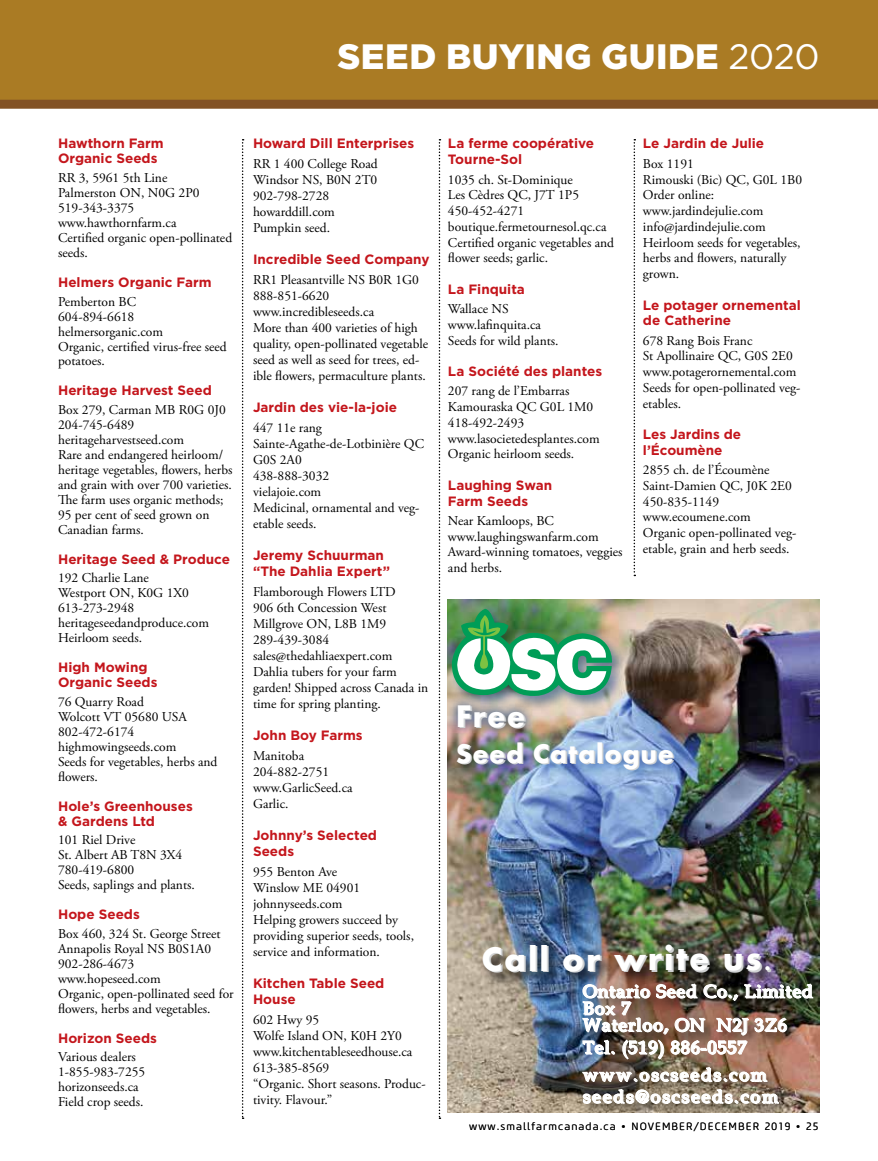
<style>
.page{position:relative;width:878px;height:1161px;background:#fff}
.page>*{position:absolute;margin:0;border:0;box-sizing:border-box;transform-origin:0 0}
.t1{font:700 35.4px "Aharoni";color:#fff}
.t2{font:900 35.25px "Gotham";letter-spacing:.01em;color:#fff}
.t3{font:700 32.55px "Aharoni";color:#fff}
.t4{font:700 28.05px "Aharoni";color:#fff}
.t5{font:17.7px/16.8px "Book Antiqua";letter-spacing:.065em;color:#fff}
.t6{font:17.7px "Book Antiqua";letter-spacing:.12em;color:#fff}
.t7{font:13.5px/15px "Adobe Garamond Pro";color:#000}
.t8{font:700 13.5px/15.8px "Gotham";color:#c4161c}
.t9{font:300 10.5px "Core Sans M35";letter-spacing:.1em;color:#000}
.s1{font-weight:400}
</style>
<div class="page">
<img style="left:447px;top:600px;width:372px;height:513px">
<img style="left:447px;top:719px;width:112px;height:36px">
<img style="left:448px;top:736px;width:321px;height:62px">
<img style="left:447px;top:600px;width:184px;height:119px">
<img style="left:452px;top:609px;width:160px;height:87px">
<img style="left:466px;top:938px;width:353px;height:74px">
<img style="left:571px;top:975px;width:248px;height:106px">
<img style="left:574px;top:1058px;width:245px;height:55px">
<img style="left:582px;top:984px;width:231px;height:120px">
<svg style="left:242px;top:139px;width:1px;height:980px"></svg>
<svg style="left:438px;top:139px;width:2px;height:980px"></svg>
<svg style="left:633px;top:139px;width:2px;height:437px"></svg>
<div style="left:0;top:0;width:878px;height:102px;background:#aa7b24"></div>
<div style="left:0;top:100px;width:878px;height:9px;background:#825224"></div>
<h2 class="t2" style="left:337px;top:32px;width:483px">SEED BUYING GUIDE <span class="s1">2020</span></h2>
<p class="t8" style="left:58px;top:136px;width:107px;line-height:15px">Hawthorn Farm<br>Organic Seeds</p>
<p class="t7" style="left:58px;top:171px;width:176px">RR 3, 5961 5th Line<br>Palmerston ON, N0G 2P0<br>519-343-3375 www.hawthornfarm.ca<br>Certified organic open-pollinated seeds.</p>
<p class="t8" style="left:58px;top:274px;width:155px">Helmers Organic Farm</p>
<p class="t7" style="left:58px;top:294px;width:170px">Pemberton BC<br>604-894-6618 helmersorganic.com<br>Organic, certified virus-free seed potatoes.</p>
<p class="t8" style="left:58px;top:383px;width:155px">Heritage Harvest Seed</p>
<p class="t7" style="left:58px;top:403px;width:176px">Box 279, Carman MB R0G 0J0<br>204-745-6489 heritageharvestseed.com<br>Rare and endangered heirloom/ heritage vegetables, flowers, herbs and grain with over 700 varieties.<br>The farm uses organic methods;<br>95 per cent of seed grown on<br>Canadian farms.</p>
<p class="t8" style="left:58px;top:551px;width:173px">Heritage Seed &amp; Produce</p>
<p class="t7" style="left:58px;top:571px;width:152px">192 Charlie Lane<br>Westport ON, K0G 1X0<br>613-273-2948 heritageseedandproduce.com<br>Heirloom seeds.</p>
<p class="t8" style="left:58px;top:660px;width:101px;line-height:15px">High Mowing<br>Organic Seeds</p>
<p class="t7" style="left:58px;top:695px;width:161px">76 Quarry Road<br>Wolcott VT 05680 USA<br>802-472-6174 highmowingseeds.com<br>Seeds for vegetables, herbs and flowers.</p>
<p class="t8" style="left:58px;top:799px;width:136px;line-height:15px">Hole’s Greenhouses &amp; Gardens Ltd</p>
<p class="t7" style="left:58px;top:833px;width:138px">101 Riel Drive<br>St. Albert AB T8N 3X4<br>780-419-6800<br>Seeds, saplings and plants.</p>
<p class="t8" style="left:58px;top:907px;width:83px">Hope Seeds</p>
<p class="t7" style="left:58px;top:927px;width:177px">Box 460, 324 St. George Street<br>Annapolis Royal NS B0S1A0<br>902-286-4673 www.hopeseed.com<br>Organic, open-pollinated seed for flowers, herbs and vegetables.</p>
<p class="t8" style="left:58px;top:1030px;width:100px">Horizon Seeds</p>
<p class="t7" style="left:58px;top:1050px;width:89px">Various dealers<br>1-855-983-7255 horizonseeds.ca<br>Field crop seeds.</p>
<p class="t8" style="left:253px;top:136px;width:163px">Howard Dill Enterprises</p>
<p class="t7" style="left:253px;top:156px;width:126px;line-height:16px">RR 1 400 College Road<br>Windsor NS, B0N 2T0<br>902-798-2728 howarddill.com<br>Pumpkin seed.</p>
<p class="t8" style="left:253px;top:252px;width:178px">Incredible Seed Company</p>
<p class="t7" style="left:253px;top:272px;width:177px;line-height:16px">RR1 Pleasantville NS B0R 1G0<br>888-851-6620 www.incredibleseeds.ca<br>More than 400 varieties of high quality, open-pollinated vegetable seed as well as seed for trees, ed&shy;ible flowers, permaculture plants.</p>
<p class="t8" style="left:253px;top:400px;width:145px">Jardin des vie-la-joie</p>
<p class="t7" style="left:253px;top:420px;width:172px;line-height:16px">447 11e rang<br>Sainte-Agathe-de-Lotbinière QC<br>G0S 2A0<br>438-888-3032<br>vielajoie.com<br>Medicinal, ornamental and veg&shy;etable seeds.</p>
<p class="t8" style="left:253px;top:547px;width:138px">Jeremy Schuurman “The Dahlia Expert”</p>
<p class="t7" style="left:253px;top:584px;width:177px;line-height:16px">Flamborough Flowers LTD<br>906 6th Concession West<br>Millgrove ON, L8B 1M9<br>289-439-3084 sales@thedahliaexpert.com<br>Dahlia tubers for your farm garden! Shipped across Canada in time for spring planting.</p>
<p class="t8" style="left:253px;top:728px;width:111px">John Boy Farms</p>
<p class="t7" style="left:253px;top:748px;width:101px;line-height:16px">Manitoba<br>204-882-2751 www.GarlicSeed.ca<br>Garlic.</p>
<p class="t8" style="left:253px;top:827px;width:125px">Johnny’s Selected<br>Seeds</p>
<p class="t7" style="left:253px;top:864px;width:162px;line-height:16px">955 Benton Ave<br>Winslow ME 04901 johnnyseeds.com<br>Helping growers succeed by providing superior seeds, tools, service and information.</p>
<p class="t8" style="left:253px;top:975px;width:133px">Kitchen Table Seed<br>House</p>
<p class="t7" style="left:253px;top:1012px;width:174px;line-height:16px">602 Hwy 95<br>Wolfe Island ON, K0H 2Y0 www.kitchentableseedhouse.ca<br>613-385-8569<br>“Organic. Short seasons. Produc&shy;tivity. Flavour.”</p>
<p class="t8" style="left:448px;top:136px;width:148px">La ferme coopérative<br>Tourne-Sol</p>
<p class="t7" style="left:448px;top:172px;width:168px;line-height:15.8px">1035 ch. St-Dominique<br>Les Cèdres QC, J7T 1P5<br>450-452-4271 boutique.fermetournesol.qc.ca<br>Certified organic vegetables and flower seeds; garlic.</p>
<p class="t8" style="left:448px;top:281px;width:78px">La Finquita</p>
<p class="t7" style="left:448px;top:301px;width:112px;line-height:15.8px">Wallace NS www.lafinquita.ca<br>Seeds for wild plants.</p>
<p class="t8" style="left:448px;top:363px;width:156px">La Société des plantes</p>
<p class="t7" style="left:448px;top:384px;width:153px;line-height:15.8px">207 rang de l’Embarras<br>Kamouraska QC G0L 1M0<br>418-492-2493 www.lasocietedesplantes.com<br>Organic heirloom seeds.</p>
<p class="t8" style="left:448px;top:477px;width:106px">Laughing Swan<br>Farm Seeds</p>
<p class="t7" style="left:448px;top:513px;width:176px;line-height:15.8px">Near Kamloops, BC www.laughingswanfarm.com<br>Award-winning tomatoes, veggies and herbs.</p>
<p class="t8" style="left:643px;top:136px;width:123px">Le Jardin de Julie</p>
<p class="t7" style="left:643px;top:156px;width:161px;line-height:15.8px">Box 1191<br>Rimouski (Bic) QC, G0L 1B0<br>Order online: www.jardindejulie.com info@jardindejulie.com<br>Heirloom seeds for vegetables, herbs and flowers, naturally grown.</p>
<p class="t8" style="left:643px;top:297px;width:159px">Le potager ornemental de Catherine</p>
<p class="t7" style="left:643px;top:333px;width:159px;line-height:15.8px">678 Rang Bois Franc<br>St Apollinaire QC, G0S 2E0 www.potagerornemental.com<br>Seeds for open-pollinated veg&shy;etables.</p>
<p class="t8" style="left:643px;top:426px;width:100px">Les Jardins de l’Écoumène</p>
<p class="t7" style="left:643px;top:462px;width:155px;line-height:15.8px">2855 ch. de l’Écoumène<br>Saint-Damien QC, J0K 2E0<br>450-835-1149 www.ecoumene.com<br>Organic open-pollinated veg&shy;etable, grain and herb seeds.</p>
<h3 class="t3" style="left:456px;top:703px;width:71px">Free</h3>
<h3 class="t4" style="left:456px;top:742px;width:220px">Seed Catalogue</h3>
<h1 class="t1" style="left:481px;top:944px;width:291px">Call or write us.</h1>
<h3 class="t5" style="left:582px;top:982px;width:231px">Ontario Seed Co., Limited<br>Box 7<br>Waterloo, ON N2J 3Z6</h3>
<h3 class="t5" style="left:582px;top:1033px;width:186px;line-height:27.3px">Tel. (519) 886-0557 www.oscseeds.com</h3>
<h3 class="t6" style="left:582px;top:1084px;width:197px">seeds@oscseeds.com</h3>
<p class="t9" style="left:469px;top:1120px;width:351px">www.smallfarmcanada.ca • NOVEMBER/DECEMBER 2019 • 25</p>
</div>
